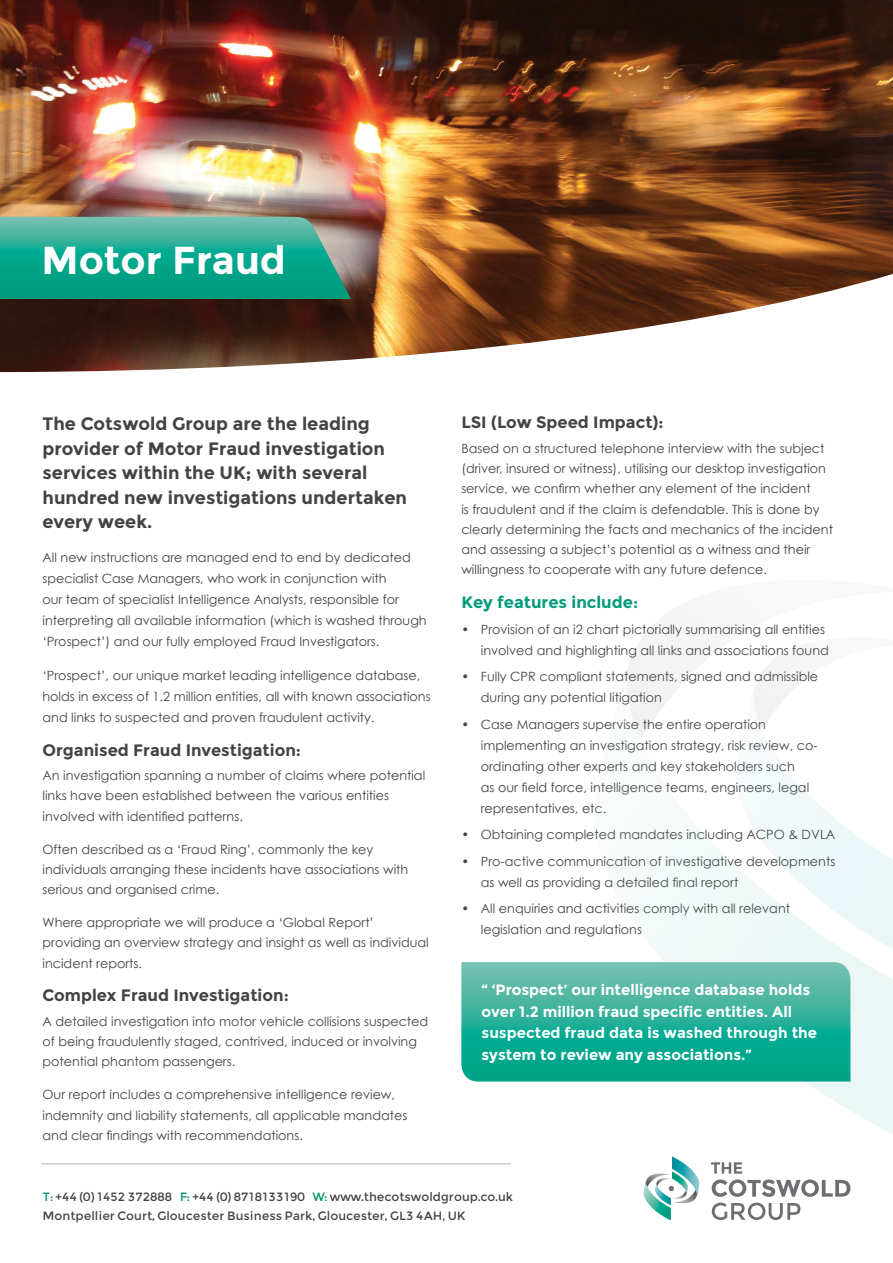
<style>
.page{position:relative;width:893px;height:1263px;background:#fff}
.page>*{position:absolute;margin:0;border:0;box-sizing:border-box;transform-origin:0 0}
.t1{font:700 39px "Montserrat";color:#fff}
.t2{font:700 18px/24.6px "Montserrat";color:#434345}
.t3{font:700 16.5px "Montserrat";color:#434345}
.t4{font:700 16.5px "Montserrat";color:#009b7c}
.t5{font:700 15px/21.6px "Montserrat";color:#fff}
.t6{font:12.75px/20.2px "Century Gothic";color:#434345}
.t7{font:12px/19.5px "Montserrat";color:#434345}
.s1{color:#00956d}
</style>
<div class="page">
<img style="left:0;top:0;width:893px;height:372px">
<svg style="left:711px;top:1162px;width:31px;height:11px"></svg>
<svg style="left:712px;top:1179px;width:138px;height:41px"></svg>
<svg style="left:643px;top:1156px;width:56px;height:64px"></svg>
<svg style="left:628px;top:619px;width:152px;height:47px"></svg>
<svg style="left:593px;top:666px;width:300px;height:468px"></svg>
<svg style="left:0;top:217px;width:351px;height:82px;background:#24a790"></svg>
<hr style="left:41px;top:1163px;width:469px;height:1px;background:#ccc">
<svg style="left:461px;top:962px;width:389px;height:119px;background:#2db09a"></svg>
<h1 class="t1" style="left:41px;top:237px;width:246px">Motor Fraud</h1>
<h2 class="t2" style="left:43px;top:411px;width:366px">The Cotswold Group are the leading provider of Motor Fraud investigation services within the UK; with several hundred new investigations undertaken every week.</h2>
<p class="t6" style="left:43px;top:547px;width:386px;line-height:21px">All new instructions are managed end to end by dedicated specialist Case Managers, who work in conjunction with<br>our team of specialist Intelligence Analysts, responsible for interpreting all available information (which is washed through ‘Prospect’) and our fully employed Fraud Investigators.</p>
<p class="t6" style="left:43px;top:664px;width:390px;line-height:21px">‘Prospect’, our unique market leading intelligence database, holds in excess of 1.2 million entities, all with known associations and links to suspected and proven fraudulent activity.</p>
<p class="t3" style="left:43px;top:740px;width:260px">Organised Fraud Investigation:</p>
<p class="t6" style="left:43px;top:765px;width:384px">An investigation spanning a number of claims where potential links have been established between the various entities involved with identified patterns.</p>
<p class="t6" style="left:43px;top:839px;width:367px">Often described as a ‘Fraud Ring’, commonly the key individuals arranging these incidents have associations with serious and organised crime.</p>
<p class="t6" style="left:43px;top:912px;width:388px">Where appropriate we will produce a ‘Global Report’ providing an overview strategy and insight as well as individual incident reports.</p>
<p class="t3" style="left:43px;top:986px;width:248px">Complex Fraud Investigation:</p>
<p class="t6" style="left:43px;top:1011px;width:387px">A detailed investigation into motor vehicle collisions suspected of being fraudulently staged, contrived, induced or involving potential phantom passengers.</p>
<p class="t6" style="left:43px;top:1084px;width:366px">Our report includes a comprehensive intelligence review, indemnity and liability statements, all applicable mandates and clear findings with recommendations.</p>
<p class="t3" style="left:461px;top:413px;width:204px">LSI (Low Speed Impact):</p>
<p class="t6" style="left:461px;top:438px;width:373px">Based on a structured telephone interview with the subject (driver, insured or witness), utilising our desktop investigation service, we confirm whether any element of the incident<br>is fraudulent and if the claim is defendable. This is done by clearly determining the facts and mechanics of the incident and assessing a subject’s potential as a witness and their willingness to cooperate with any future defence.</p>
<p class="t4" style="left:461px;top:593px;width:178px">Key features include:</p>
<p class="t6" style="left:481px;top:618px;width:349px;line-height:21px;text-indent:-19px">• Provision of an i2 chart pictorially summarising all entities involved and highlighting all links and associations found</p>
<p class="t6" style="left:481px;top:666px;width:339px;line-height:21px;text-indent:-19px">• Fully CPR compliant statements, signed and admissible during any potential litigation</p>
<p class="t6" style="left:481px;top:713px;width:338px;line-height:21px;text-indent:-19px">• Case Managers supervise the entire operation implementing an investigation strategy, risk review, co&shy;ordinating other experts and key stakeholders such<br>as our field force, intelligence teams, engineers, legal representatives, etc.</p>
<p class="t6" style="left:461px;top:824px;width:375px">• Obtaining completed mandates including ACPO &amp; DVLA</p>
<p class="t6" style="left:481px;top:850px;width:356px;line-height:21px;text-indent:-19px">• Pro-active communication of investigative developments as well as providing a detailed final report</p>
<p class="t6" style="left:481px;top:898px;width:311px;line-height:21px;text-indent:-19px">• All enquiries and activities comply with all relevant legislation and regulations</p>
<p class="t5" style="left:482px;top:979px;width:337px">“ ‘Prospect’ our intelligence database holds over 1.2 million fraud specific entities. All suspected fraud data is washed through the system to review any associations.”</p>
<p class="t7" style="left:43px;top:1187px;width:472px"><span class="s1">T:</span> +44 (0) 1452 372888 <span class="s1">F:</span> +44 (0) 8718133190 <span class="s1">W:</span> www.thecotswoldgroup.co.uk<br>Montpellier Court, Gloucester Business Park, Gloucester, GL3 4AH, UK</p>
</div>
